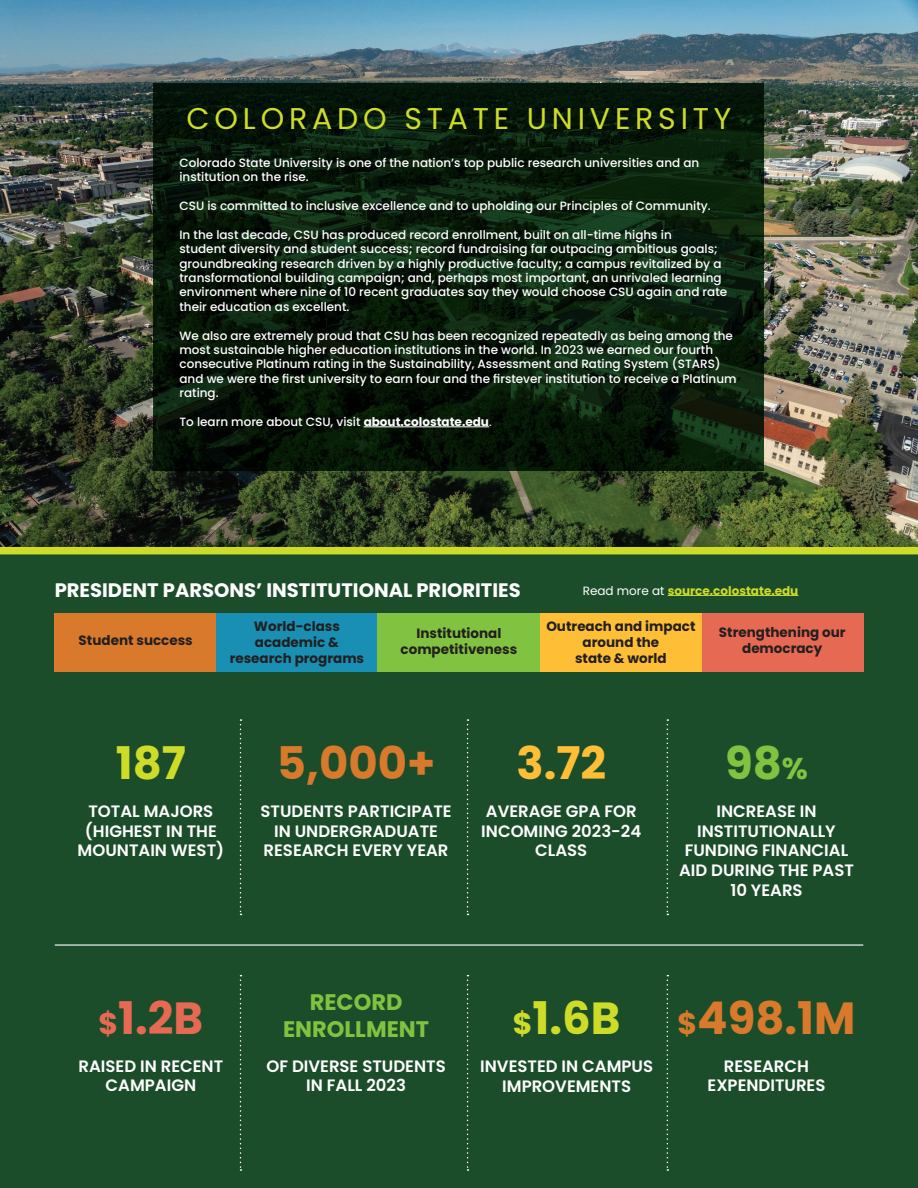
<style>
.page{position:relative;width:918px;height:1188px;background:#fff}
.page>*{position:absolute;margin:0;border:0;box-sizing:border-box;transform-origin:0 0}
.t1{font:700 45px "Poppins";color:#d9792c}
.t2{font:700 45px "Poppins";color:#cddc28}
.t3{font:700 45px "Poppins";color:#e66a53}
.t4{font:700 45px "Poppins";color:#febf37}
.t5{font:700 45px "Poppins";color:#81c340}
.t6{font:30px "Poppins";letter-spacing:.16em;color:#cddc28}
.t7{font:700 22.5px/27px "Poppins";color:#81c340;text-align:center}
.t8{font:700 19.5px "Poppins";color:#fff}
.t9{font:600 16.5px/19.8px "Poppins";color:#fff;text-align:center}
.t10{font:700 13.5px/16.2px "Poppins";color:#231f20;text-align:center}
.t11{font:500 12px/14.4px "Poppins";color:#fff}
.t12{font:700 12px "Poppins";color:#cddc28}
.s1{font-weight:700}
.s2{font-weight:400}
.s3{font-weight:400;color:#fff}
.s4{font-size:30px}
</style>
<div class="page">
<img style="left:0;top:0;width:918px;height:547px">
<svg style="left:154px;top:83px;width:610px;height:388px;background:#091c0b"></svg>
<hr style="left:364px;top:427px;width:125px;height:1px;background:#fff">
<div style="left:0;top:551px;width:918px;height:637px;background:#1c4d2a"></div>
<div style="left:0;top:547px;width:918px;height:7px;background:#cddc28"></div>
<hr style="left:55px;top:944px;width:808px;height:2px;background:#fff">
<svg style="left:240px;top:719px;width:2px;height:196px"></svg>
<svg style="left:467px;top:719px;width:2px;height:196px"></svg>
<svg style="left:667px;top:719px;width:1px;height:196px"></svg>
<svg style="left:240px;top:975px;width:2px;height:196px"></svg>
<svg style="left:467px;top:975px;width:2px;height:196px"></svg>
<svg style="left:667px;top:975px;width:1px;height:196px"></svg>
<div style="left:54px;top:614px;width:162px;height:58px;background:#d9792c"></div>
<div style="left:216px;top:614px;width:162px;height:58px;background:#198fb3"></div>
<div style="left:378px;top:614px;width:162px;height:58px;background:#81c340"></div>
<div style="left:540px;top:614px;width:162px;height:58px;background:#febf37"></div>
<div style="left:702px;top:614px;width:162px;height:58px;background:#e66a53"></div>
<hr style="left:668px;top:595px;width:130px;height:1px;background:#cddc28">
<h2 class="t6" style="left:187px;top:102px;width:546px">COLORADO STATE UNIVERSITY</h2>
<p class="t11" style="left:179px;top:155px;width:521px">Colorado State University is one of the nation’s top public research universities and an institution on the rise.</p>
<p class="t11" style="left:179px;top:199px;width:533px">CSU is committed to inclusive excellence and to upholding our Principles of Community.</p>
<p class="t11" style="left:179px;top:227px;width:549px">In the last decade, CSU has produced record enrollment, built on all-time highs in<br>student diversity and student success; record fundraising far outpacing ambitious goals; groundbreaking research driven by a highly productive faculty; a campus revitalized by a transformational building campaign; and, perhaps most important, an unrivaled learning environment where nine of 10 recent graduates say they would choose CSU again and rate their education as excellent.</p>
<p class="t11" style="left:179px;top:328px;width:559px">We also are extremely proud that CSU has been recognized repeatedly as being among the most sustainable higher education institutions in the world. In 2023 we earned our fourth consecutive Platinum rating in the Sustainability, Assessment and Rating System (STARS) and we were the first university to earn four and the firstever institution to receive a Platinum rating.</p>
<p class="t11" style="left:179px;top:415px;width:314px">To learn more about CSU, visit <span class="s1">about.colostate.edu</span><span class="s2">.</span></p>
<h3 class="t8" style="left:55px;top:579px;width:467px">PRESIDENT PARSONS’ INSTITUTIONAL PRIORITIES</h3>
<p class="t12" style="left:583px;top:583px;width:217px"><span class="s3">Read more at</span> source.colostate.edu</p>
<p class="t10" style="left:230px;top:618px;width:136px">World-class academic &amp; research programs</p>
<p class="t10" style="left:401px;top:625px;width:118px">Institutional competitiveness</p>
<p class="t10" style="left:546px;top:618px;width:151px">Outreach and impact around the<br>state &amp; world</p>
<p class="t10" style="left:719px;top:624px;width:128px">Strengthening our democracy</p>
<p class="t10" style="left:79px;top:632px;width:116px">Student success</p>
<h1 class="t2" style="left:116px;top:737px;width:72px">187</h1>
<h3 class="t9" style="left:78px;top:801px;width:148px">TOTAL MAJORS (HIGHEST IN THE<br>MOUNTAIN WEST)</h3>
<h1 class="t1" style="left:277px;top:737px;width:160px">5,000+</h1>
<h3 class="t9" style="left:260px;top:801px;width:193px">STUDENTS PARTICIPATE<br>IN UNDERGRADUATE<br>RESEARCH EVERY YEAR</h3>
<h1 class="t4" style="left:516px;top:737px;width:91px">3.72</h1>
<h3 class="t9" style="left:481px;top:801px;width:161px">AVERAGE GPA FOR<br>INCOMING 2023-24<br>CLASS</h3>
<h1 class="t5" style="left:725px;top:737px;width:84px">98<span class="s4">%</span></h1>
<h3 class="t9" style="left:679px;top:801px;width:176px">INCREASE IN<br>INSTITUTIONALLY<br>FUNDING FINANCIAL<br>AID DURING THE PAST<br>10 YEARS</h3>
<h1 class="t3" style="left:99px;top:992px;width:106px"><span class="s4">$</span>1.2B</h1>
<h3 class="t9" style="left:79px;top:1056px;width:146px">RAISED IN RECENT<br>CAMPAIGN</h3>
<h3 class="t7" style="left:283px;top:989px;width:147px">RECORD<br>ENROLLMENT</h3>
<h3 class="t9" style="left:266px;top:1056px;width:181px">OF DIVERSE STUDENTS<br>IN FALL 2023</h3>
<h1 class="t2" style="left:513px;top:992px;width:109px"><span class="s4">$</span>1.6B</h1>
<h3 class="t9" style="left:480px;top:1056px;width:174px">INVESTED IN CAMPUS<br>IMPROVEMENTS</h3>
<h1 class="t1" style="left:678px;top:992px;width:179px"><span class="s4">$</span>498.1M</h1>
<h3 class="t9" style="left:708px;top:1056px;width:119px">RESEARCH<br>EXPENDITURES</h3>
</div>
